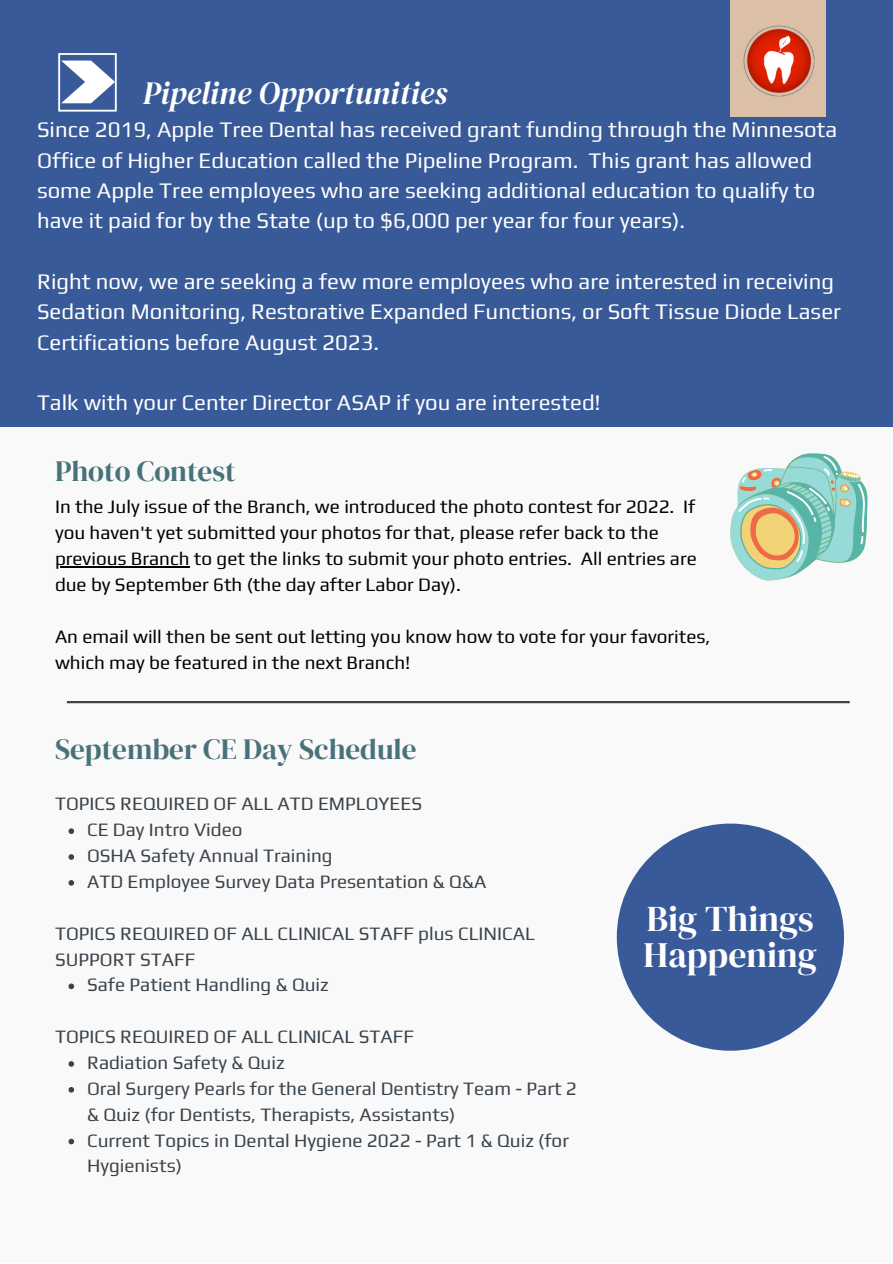
<style>
.page{position:relative;width:893px;height:1264px;background:#fff}
.page>*{position:absolute;margin:0;border:0;box-sizing:border-box;transform-origin:0 0}
.t1{font:35.85px/35.5px "DM Serif Display";color:#fff}
.t2{font:italic 32.1px "DM Serif Display";color:#fff}
.t3{font:29.1px "DM Serif Display";color:#48727b}
.t4{font:22.05px/30.3px "Play";color:#fff}
.t5{font:18.9px/25.8px "Play";color:#39434c}
.t6{font:18.9px/25.8px "Play";color:#000}
</style>
<div class="page">
<div style="left:0;top:0;width:892px;height:1262px;background:#f9f9f9"></div>
<div style="left:0;top:0;width:892px;height:426px;background:#395a99"></div>
<hr style="left:67px;top:701px;width:782px;height:2px;background:#39434c">
<div style="left:730px;top:0;width:95px;height:117px;background:#dbbfa7"></div>
<img style="left:743px;top:25px;width:71px;height:71px">
<svg style="left:58px;top:53px;width:59px;height:59px"></svg>
<div style="left:616px;top:823px;width:227px;height:227px;background:#395a99;border-radius:50%"></div>
<svg style="left:730px;top:453px;width:137px;height:127px"></svg>
<hr style="left:55px;top:566px;width:135px;height:1px;background:#000">
<svg style="left:68px;top:828px;width:6px;height:6px"></svg>
<svg style="left:68px;top:854px;width:6px;height:5px"></svg>
<svg style="left:68px;top:880px;width:6px;height:5px"></svg>
<svg style="left:68px;top:983px;width:6px;height:6px"></svg>
<svg style="left:68px;top:1061px;width:6px;height:5px"></svg>
<svg style="left:68px;top:1087px;width:6px;height:5px"></svg>
<svg style="left:68px;top:1138px;width:6px;height:6px"></svg>
<h2 class="t2" style="left:143px;top:70px;width:306px">Pipeline Opportunities</h2>
<p class="t4" style="left:37px;top:114px;width:801px">Since 2019, Apple Tree Dental has received grant funding through the Minnesota Office of Higher Education called the Pipeline Program. This grant has allowed some Apple Tree employees who are seeking additional education to qualify to have it paid for by the State (up to $6,000 per year for four years).</p>
<p class="t4" style="left:37px;top:266px;width:805px">Right now, we are seeking a few more employees who are interested in receiving<br>Sedation Monitoring, Restorative Expanded Functions, or Soft Tissue Diode Laser<br>Certifications before August 2023.</p>
<p class="t4" style="left:37px;top:387px;width:565px">Talk with your Center Director ASAP if you are interested!</p>
<h3 class="t3" style="left:55px;top:451px;width:182px">Photo Contest</h3>
<p class="t6" style="left:55px;top:493px;width:643px">In the July issue of the Branch, we introduced the photo contest for 2022. If you haven't yet submitted your photos for that, please refer back to the previous Branch to get the links to submit your photo entries. All entries are due by September 6th (the day after Labor Day).</p>
<p class="t6" style="left:55px;top:623px;width:657px">An email will then be sent out letting you know how to vote for your favorites, which may be featured in the next Branch!</p>
<h3 class="t3" style="left:55px;top:728px;width:363px">September CE Day Schedule</h3>
<p class="t5" style="left:55px;top:790px;width:368px">TOPICS REQUIRED OF ALL ATD EMPLOYEES</p>
<p class="t5" style="left:87px;top:816px;width:401px">CE Day Intro Video<br>OSHA Safety Annual Training<br>ATD Employee Survey Data Presentation &amp; Q&amp;A</p>
<p class="t5" style="left:55px;top:920px;width:481px">TOPICS REQUIRED OF ALL CLINICAL STAFF plus CLINICAL<br>SUPPORT STAFF</p>
<p class="t5" style="left:87px;top:971px;width:243px">Safe Patient Handling &amp; Quiz</p>
<p class="t5" style="left:55px;top:1023px;width:360px">TOPICS REQUIRED OF ALL CLINICAL STAFF</p>
<p class="t5" style="left:87px;top:1049px;width:491px">Radiation Safety &amp; Quiz<br>Oral Surgery Pearls for the General Dentistry Team - Part 2 &amp; Quiz (for Dentists, Therapists, Assistants)<br>Current Topics in Dental Hygiene 2022 - Part 1 &amp; Quiz (for Hygienists)</p>
<h1 class="t1" style="left:643px;top:901px;width:175px">Big Things<br>Happening</h1>
</div>
